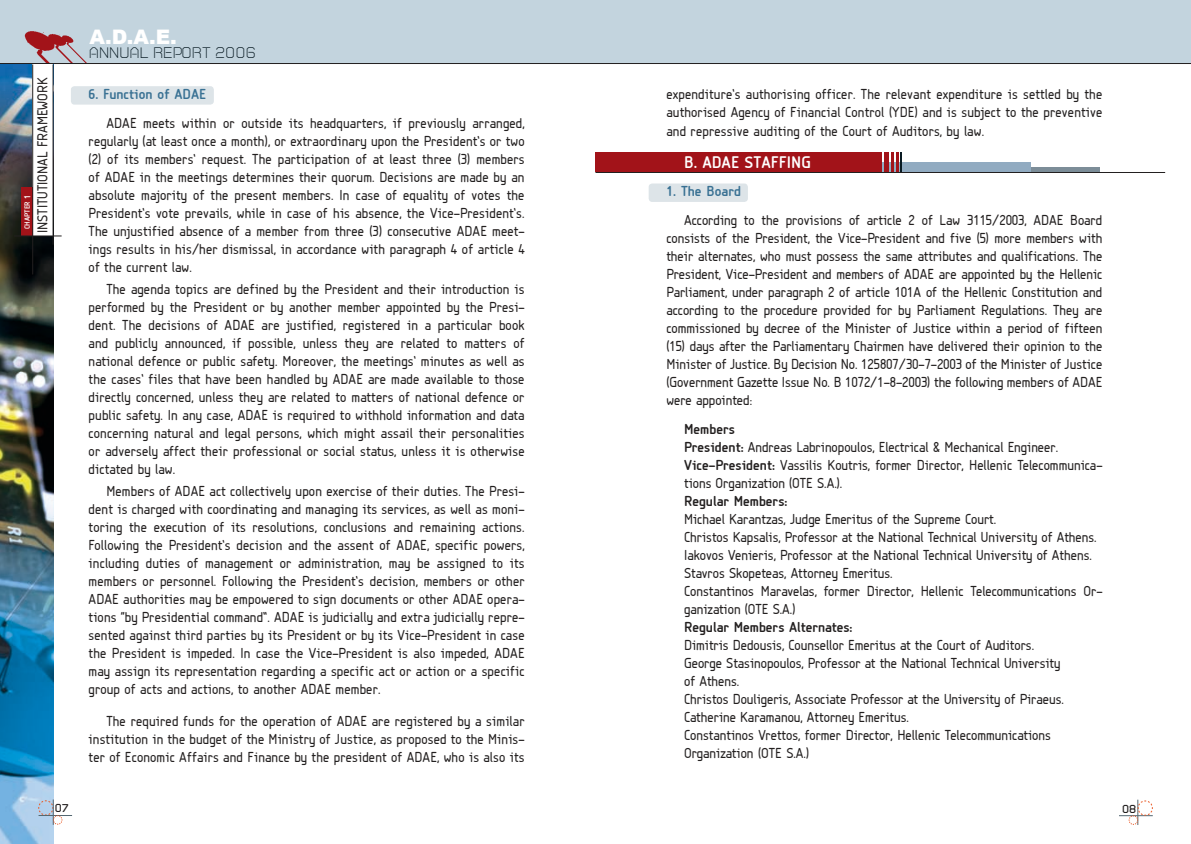
<style>
.page{position:relative;width:1191px;height:844px;background:#fff}
.page>*{position:absolute;margin:0;border:0;box-sizing:border-box;transform-origin:0 0}
.t1{font:900 20px "Arial";color:#fff}
.t2{font:700 17.5px "PF Isotext";color:#fff}
.t3{font:15px/18px "PF Isotext";color:#232020;text-align:justify}
.t4{font:700 15px "PF Isotext";color:#232020}
.t5{font:700 15px "PF Isotext";color:#397193}
.t6{font:15px "PF Innercity Hairline Open";letter-spacing:.05em;color:#091b23}
.t7{font:500 11.25px "PF Innercity";color:#232020}
.t8{font:700 7.88px "PF Isotext";color:#fff}
.s1{font-size:9.25px}
.s2{font-weight:700;font-size:17.5px;color:#fff}
.s3{font-weight:700}
</style>
<div class="page">
<div style="left:648px;top:183px;width:100px;height:19px;background:#dde4e8;border-radius:4px"></div>
<div style="left:71px;top:86px;width:143px;height:19px;background:#dde4e8;border-radius:4px"></div>
<div style="left:1007px;top:167px;width:92px;height:5px;background:#7c8d98"></div>
<div style="left:869px;top:162px;width:162px;height:10px;background:#91abc1"></div>
<div style="left:595px;top:152px;width:287px;height:20px;background:#a21319"></div>
<hr style="left:595px;top:172px;width:570px;height:1px;background:#232020">
<div style="left:884px;top:152px;width:5px;height:20px;background:#a21319"></div>
<hr style="left:891px;top:152px;width:3px;height:20px;background:#a21319">
<hr style="left:896px;top:152px;width:2px;height:20px;background:#a21319">
<svg style="left:900px;top:152px;width:1px;height:20px"></svg>
<img style="left:0;top:64px;width:53px;height:779px">
<div style="left:0;top:0;width:1191px;height:64px;background:#c3d4de"></div>
<img style="left:24px;top:31px;width:63px;height:32px">
<hr style="left:0;top:63px;width:1191px;height:1px;background:#232020">
<svg style="left:38px;top:799px;width:34px;height:25px"></svg>
<hr style="left:1119px;top:815px;width:33px;height:1px;background:#546771">
<svg style="left:1128px;top:799px;width:25px;height:25px"></svg>
<div style="left:33px;top:64px;width:20px;height:172px;background:#fff"></div>
<hr style="left:53px;top:64px;width:1px;height:181px;background:#232020">
<div style="left:21px;top:187px;width:12px;height:49px;background:#a21319"></div>
<hr style="left:32px;top:64px;width:1px;height:210px;background:#232020">
<hr style="left:14px;top:236px;width:48px;height:1px;background:#232020">
<p class="t3" style="left:34px;top:233px;width:156px;rotate:-90deg">Institutional framework</p>
<p class="t8" style="left:23px;top:229px;width:36px;rotate:-90deg">CHAPTER <span class="s1">1</span></p>
<h1 class="t1" style="left:89px;top:25px;width:89px">A.D.A.E.</h1>
<p class="t6" style="left:89px;top:45px;width:168px">ANNUAL REPORT 2006</p>
<p class="t5" style="left:89px;top:87px;width:119px">6. Function of ADAE</p>
<p class="t3" style="left:89px;top:114px;width:437px;text-indent:18px">ADAE meets within or outside its headquarters, if previously arranged, regularly (at least once a month), or extraordinary upon the President’s or two (2) of its members’ request. The participation of at least three (3) members of ADAE in the meetings determines their quorum. Decisions are made by an absolute majority of the present members. In case of equality of votes the President’s vote prevails, while in case of his absence, the Vice-President’s.<br>The unjustified absence of a member from three (3) consecutive ADAE meet&shy;ings results in his/her dismissal, in accordance with paragraph 4 of article 4 of the current law.</p>
<p class="t3" style="left:89px;top:280px;width:437px;text-indent:18px">The agenda topics are defined by the President and their introduction is performed by the President or by another member appointed by the Presi&shy;dent. The decisions of ADAE are justified, registered in a particular book and publicly announced, if possible, unless they are related to matters of national defence or public safety. Moreover, the meetings’ minutes as well as the cases’ files that have been handled by ADAE are made available to those directly concerned, unless they are related to matters of national defence or public safety. In any case, ADAE is required to withhold information and data concerning natural and legal persons, which might assail their personalities or adversely affect their professional or social status, unless it is otherwise dictated by law.</p>
<p class="t3" style="left:89px;top:481px;width:437px;text-indent:18px">Members of ADAE act collectively upon exercise of their duties. The Presi&shy;dent is charged with coordinating and managing its services, as well as moni&shy;toring the execution of its resolutions, conclusions and remaining actions.<br>Following the President’s decision and the assent of ADAE, specific powers, including duties of management or administration, may be assigned to its members or personnel. Following the President’s decision, members or other ADAE authorities may be empowered to sign documents or other ADAE opera&shy;tions “by Presidential command”. ADAE is judicially and extra judicially repre&shy;sented against third parties by its President or by its Vice-President in case the President is impeded. In case the Vice-President is also impeded, ADAE may assign its representation regarding a specific act or action or a specific group of acts and actions, to another ADAE member.</p>
<p class="t3" style="left:89px;top:711px;width:437px;text-indent:18px">The required funds for the operation of ADAE are registered by a similar institution in the budget of the Ministry of Justice, as proposed to the Minis&shy;ter of Economic Affairs and Finance by the president of ADAE, who is also its</p>
<p class="t3" style="left:666px;top:86px;width:437px">expenditure’s authorising officer. The relevant expenditure is settled by the authorised Agency of Financial Control (YDE) and is subject to the preventive and repressive auditing of the Court of Auditors, by law.<span class="s2">Β.</span></p>
<p class="t2" style="left:684px;top:153px;width:128px">B. ADAE STAFFING</p>
<p class="t5" style="left:666px;top:183px;width:76px">1. The Board</p>
<p class="t3" style="left:666px;top:211px;width:437px;text-indent:18px">According to the provisions of article 2 of Law 3115/2003, ADAE Board consists of the President, the Vice-President and five (5) more members with their alternates, who must possess the same attributes and qualifications. The President, Vice-President and members of ADAE are appointed by the Hellenic Parliament, under paragraph 2 of article 101A of the Hellenic Constitution and according to the procedure provided for by Parliament Regulations. They are commissioned by decree of the Minister of Justice within a period of fifteen (15) days after the Parliamentary Chairmen have delivered their opinion to the Minister of Justice. By Decision No. 125807/30-7-2003 of the Minister of Justice (Government Gazette Issue No. B 1072/1-8-2003) the following members of ADAE were appointed:</p>
<p class="t3" style="left:684px;top:420px;width:420px;text-align:left"><span class="s3">Members<br>President:</span> Andreas Labrinopoulos, Electrical &amp; Mechanical Engineer.<br><span class="s3">Vice-President:</span> Vassilis Koutris, former Director, Hellenic Telecommunica&shy;tions Organization (OTE S.A.).</p>
<p class="t4" style="left:684px;top:493px;width:105px">Regular Members:</p>
<p class="t3" style="left:684px;top:510px;width:420px;text-align:left">Michael Karantzas, Judge Emeritus of the Supreme Court.<br>Christos Kapsalis, Professor at the National Technical University of Athens.<br>Iakovos Venieris, Professor at the National Technical University of Athens.<br>Stavros Skopeteas, Attorney Emeritus.<br>Constantinos Maravelas, former Director, Hellenic Telecommunications Or&shy;ganization (OTE S.A.)</p>
<p class="t4" style="left:684px;top:619px;width:170px">Regular Members Alternates:</p>
<p class="t3" style="left:684px;top:636px;width:381px;text-align:left">Dimitris Dedousis, Counsellor Emeritus at the Court of Auditors.<br>George Stasinopoulos, Professor at the National Technical University of Athens.<br>Christos Douligeris, Associate Professor at the University of Piraeus.<br>Catherine Karamanou, Attorney Emeritus.<br>Constantinos Vrettos, former Director, Hellenic Telecommunications Organization (OTE S.A.)</p>
<p class="t7" style="left:55px;top:801px;width:16px">07</p>
<p class="t7" style="left:1122px;top:802px;width:16px">08</p>
</div>
